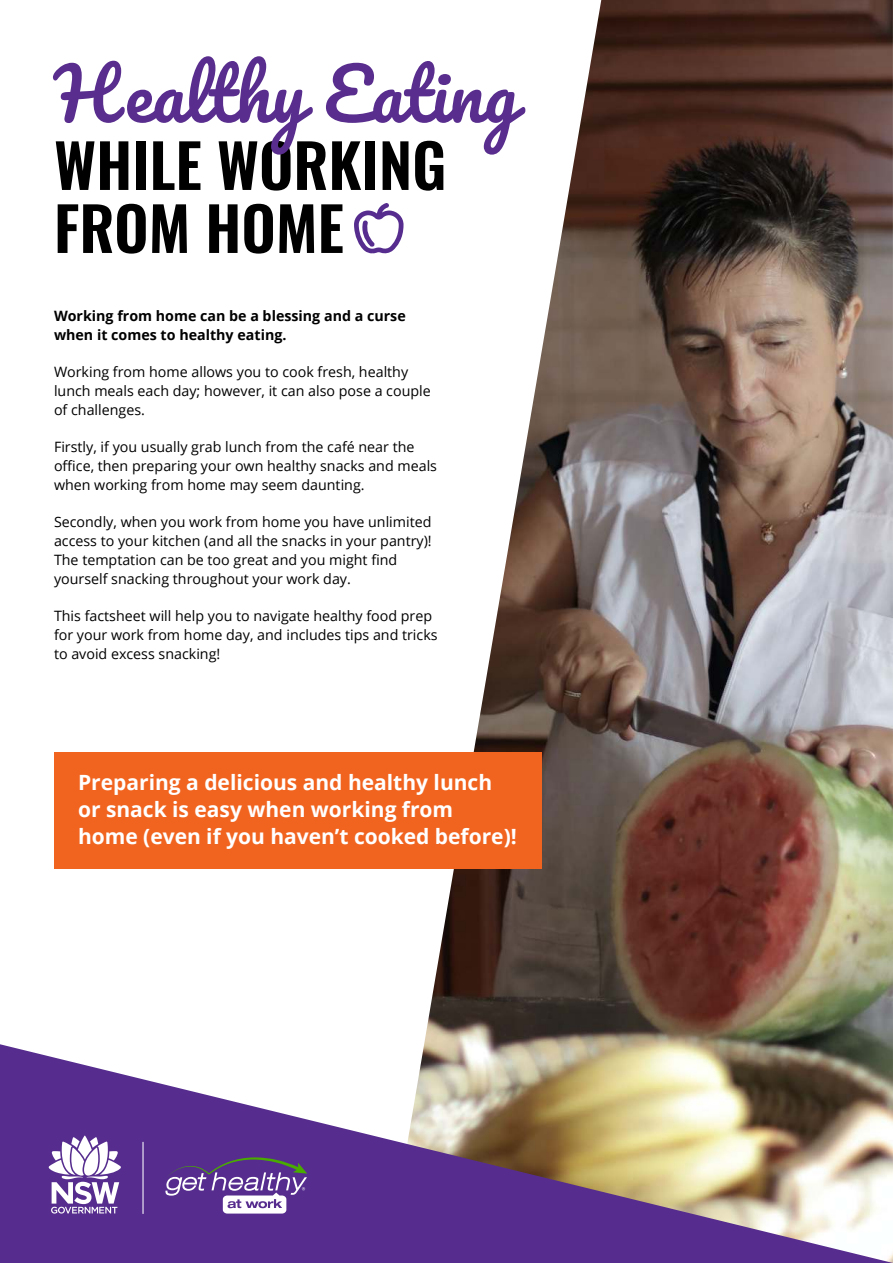
<style>
.page{position:relative;width:893px;height:1263px;background:#fff}
.page>*{position:absolute;margin:0;border:0;box-sizing:border-box;transform-origin:0 0}
.t1{font:70.5px "Pacifico";color:#582d8d}
.t2{font:600 60px/63px "Oswald";color:#000}
.t3{font:700 21px/27px "Open Sans";color:#fff}
.t4{font:14.25px/18.8px "Open Sans";color:#000}
.t5{font:700 14.25px/18.8px "Open Sans";color:#000}
</style>
<div class="page">
<img style="left:387px;top:0;width:506px;height:1044px">
<img style="left:0;top:1044px;width:893px;height:219px">
<div style="left:54px;top:753px;width:488px;height:116px;background:#f16420"></div>
<svg style="left:165px;top:1157px;width:142px;height:56px"></svg>
<hr style="left:142px;top:1142px;width:2px;height:71px;background:#fff">
<svg style="left:49px;top:1135px;width:72px;height:78px"></svg>
<svg style="left:355px;top:140px;width:47px;height:115px"></svg>
<h1 class="t1" style="left:54px;top:56px;width:465px">Healthy Eating</h1>
<h2 class="t2" style="left:54px;top:138px;width:394px">WHILE WORKING<br>FROM HOME</h2>
<p class="t5" style="left:54px;top:308px;width:353px">Working from home can be a blessing and a curse when it comes to healthy eating.</p>
<p class="t4" style="left:54px;top:364px;width:378px">Working from home allows you to cook fresh, healthy lunch meals each day; however, it can also pose a couple of challenges.</p>
<p class="t4" style="left:54px;top:439px;width:385px">Firstly, if you usually grab lunch from the café near the office, then preparing your own healthy snacks and meals when working from home may seem daunting.</p>
<p class="t4" style="left:54px;top:514px;width:379px">Secondly, when you work from home you have unlimited access to your kitchen (and all the snacks in your pantry)!<br>The temptation can be too great and you might find yourself snacking throughout your work day.</p>
<p class="t4" style="left:54px;top:608px;width:385px">This factsheet will help you to navigate healthy food prep for your work from home day, and includes tips and tricks to avoid excess snacking!</p>
<h3 class="t3" style="left:78px;top:771px;width:440px">Preparing a delicious and healthy lunch or snack is easy when working from home (even if you haven’t cooked before)!</h3>
</div>
